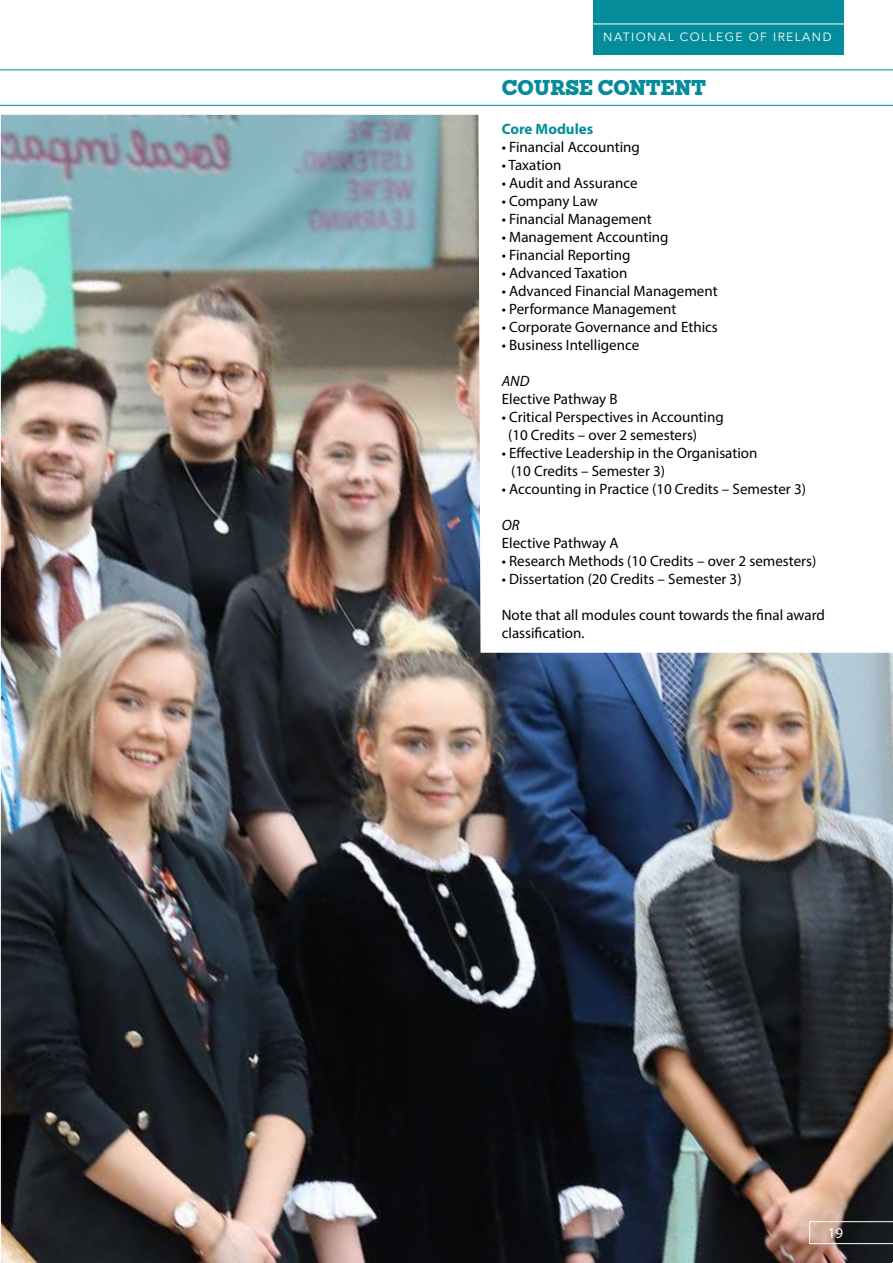
<style>
.page{position:relative;width:893px;height:1263px;background:#fff}
.page>*{position:absolute;margin:0;border:0;box-sizing:border-box;transform-origin:0 0}
.t1{font:900 21px "Sanchez";letter-spacing:-.005em;color:#058c9a}
.t2{font:15px/18px "Myriad Pro";color:#000}
.t3{font:700 15px "Myriad Pro";color:#058c9a}
.t4{font:italic 15px "Myriad Pro";color:#000}
.t5{font:15px "Myriad Pro";color:#fff}
.t6{font:12px "Avenir";letter-spacing:.12em;color:#fff}
</style>
<div class="page">
<img style="left:1px;top:115px;width:892px;height:1148px">
<svg style="left:809px;top:1221px;width:84px;height:23px;background:#625856"></svg>
<div style="left:594px;top:0;width:250px;height:54px;background:#058c9a"></div>
<hr style="left:0;top:70px;width:893px;height:1px;background:#058c9a">
<hr style="left:0;top:105px;width:893px;height:1px;background:#058c9a">
<hr style="left:373px;top:24px;width:490px;height:1px;background:#fff">
<p class="t6" style="left:603px;top:30px;width:230px">NATIONAL COLLEGE OF IRELAND</p>
<h1 class="t1" style="left:502px;top:73px;width:206px">COURSE CONTENT</h1>
<p class="t3" style="left:502px;top:119px;width:93px">Core Modules</p>
<p class="t2" style="left:502px;top:138px;width:140px">• Financial Accounting</p>
<p class="t2" style="left:502px;top:156px;width:61px">• Taxation</p>
<p class="t2" style="left:502px;top:174px;width:137px">• Audit and Assurance</p>
<p class="t2" style="left:502px;top:192px;width:98px">• Company Law</p>
<p class="t2" style="left:502px;top:210px;width:151px">• Financial Management</p>
<p class="t2" style="left:502px;top:228px;width:168px">• Management Accounting</p>
<p class="t2" style="left:502px;top:246px;width:130px">• Financial Reporting</p>
<p class="t2" style="left:502px;top:264px;width:127px">• Advanced Taxation</p>
<p class="t2" style="left:502px;top:282px;width:217px">• Advanced Financial Management</p>
<p class="t2" style="left:502px;top:300px;width:176px">• Performance Management</p>
<p class="t2" style="left:502px;top:318px;width:218px">• Corporate Governance and Ethics</p>
<p class="t2" style="left:502px;top:336px;width:139px">• Business Intelligence</p>
<p class="t4" style="left:502px;top:372px;width:29px">AND</p>
<p class="t2" style="left:502px;top:390px;width:117px">Elective Pathway B</p>
<p class="t2" style="left:508px;top:408px;width:217px;text-indent:-6px">• Critical Perspectives in Accounting (10 Credits – over 2 semesters)</p>
<p class="t2" style="left:511px;top:444px;width:248px;text-indent:-10px">• Effective Leadership in the Organisation (10 Credits – Semester 3)</p>
<p class="t2" style="left:502px;top:480px;width:306px">• Accounting in Practice (10 Credits – Semester 3)</p>
<p class="t4" style="left:502px;top:516px;width:19px">OR</p>
<p class="t2" style="left:502px;top:534px;width:118px">Elective Pathway A</p>
<p class="t2" style="left:502px;top:552px;width:316px">• Research Methods (10 Credits – over 2 semesters)</p>
<p class="t2" style="left:502px;top:570px;width:241px">• Dissertation (20 Credits – Semester 3)</p>
<p class="t2" style="left:502px;top:606px;width:325px">Note that all modules count towards the final award classification.</p>
<p class="t5" style="left:828px;top:1223px;width:17px">19</p>
</div>
